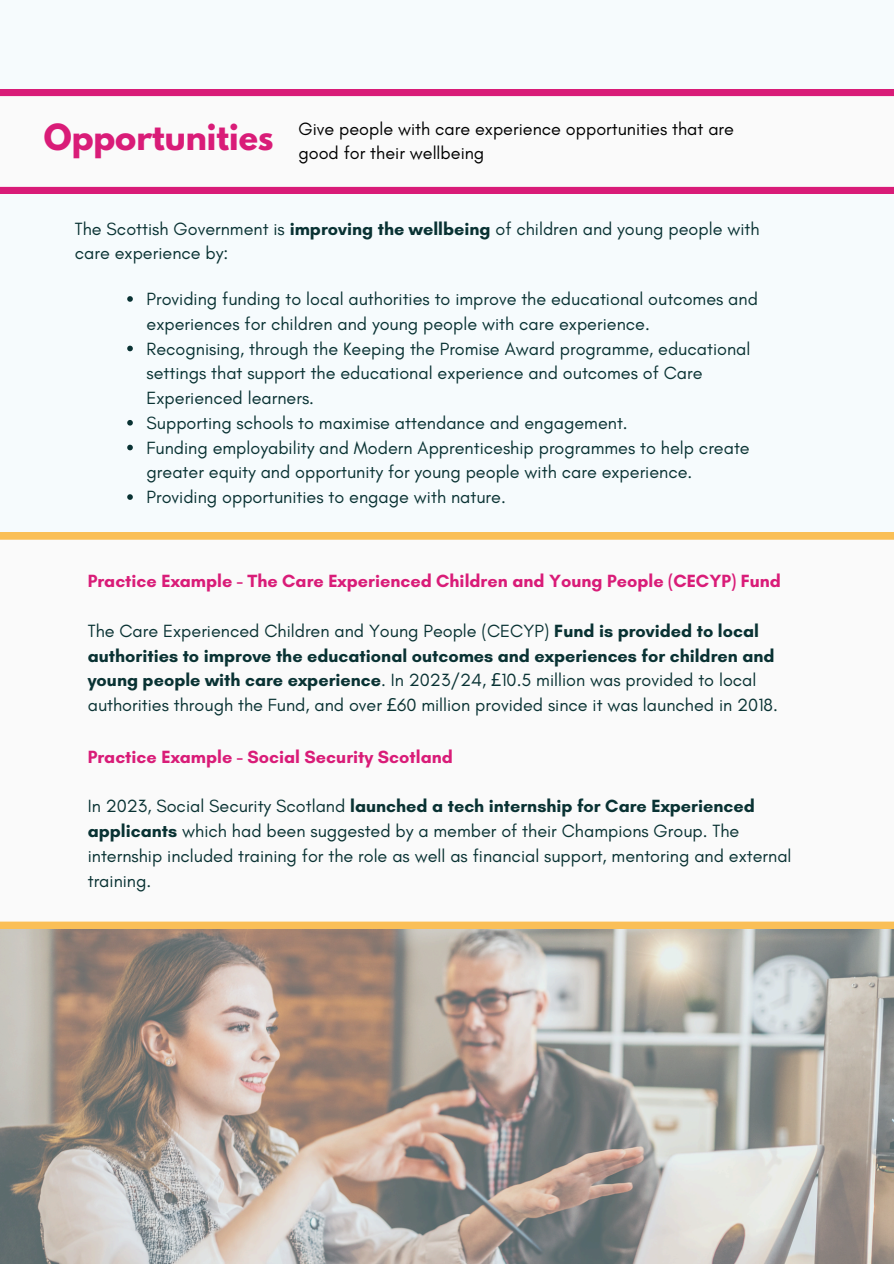
<style>
.page{position:relative;width:894px;height:1264px;background:#fff}
.page>*{position:absolute;margin:0;border:0;box-sizing:border-box;transform-origin:0 0}
.t1{font:700 31.8px "League Spartan";color:#d91c78}
.t2{font:18px/24.8px "Glacial Indifference";color:#093233}
.t3{font:700 18px "Glacial Indifference";color:#d91c78}
.t4{font:18px/24.8px "Glacial Indifference";color:#000}
.s1{font-weight:700}
.s2{font-family:"Noto Sans"}
</style>
<div class="page">
<div style="left:0;top:0;width:893px;height:1263px;background:#f6fbfd"></div>
<img style="left:0;top:928px;width:893px;height:335px">
<svg style="left:0;top:533px;width:893px;height:395px"></svg>
<svg style="left:0;top:89px;width:893px;height:105px"></svg>
<svg style="left:127px;top:296px;width:6px;height:6px"></svg>
<svg style="left:127px;top:346px;width:6px;height:5px"></svg>
<svg style="left:127px;top:420px;width:6px;height:5px"></svg>
<svg style="left:127px;top:445px;width:6px;height:5px"></svg>
<svg style="left:127px;top:494px;width:6px;height:6px"></svg>
<p class="t1" style="left:44px;top:121px;width:231px">Opportunities</p>
<p class="t4" style="left:298px;top:116px;width:437px">Give people with care experience opportunities that are good for their wellbeing</p>
<p class="t2" style="left:75px;top:216px;width:686px">The Scottish Government is <span class="s1">improving the wellbeing</span> of children and young people with care experience by:</p>
<p class="t2" style="left:146px;top:286px;width:612px">Providing funding to local authorities to improve the educational outcomes and experiences for children and young people with care experience.</p>
<p class="t2" style="left:146px;top:336px;width:605px">Recognising, through the Keeping the Promise Award programme, educational settings that support the educational experience and outcomes of Care<br>Experienced learners.</p>
<p class="t2" style="left:146px;top:410px;width:482px">Supporting schools to maximise attendance and engagement.</p>
<h2 class="t2" style="left:146px;top:435px;width:604px">Funding employability and Modern Apprenticeship programmes to help create greater equity and opportunity for young people with care experience.</h2>
<p class="t2" style="left:146px;top:484px;width:360px">Providing opportunities to engage with nature.</p>
<h2 class="t3" style="left:88px;top:570px;width:694px">Practice Example - The Care Experienced Children and Young People (CECYP) Fund</h2>
<p class="t2" style="left:88px;top:618px;width:691px">The Care Experienced Children and Young People (CECYP) <span class="s1">Fund is provided to local authorities to improve the educational outcomes and experiences for children and young people with care experience</span>. In 2023/24, <span class="s2">£</span>10.5 million was provided to local authorities through the Fund, and over <span class="s2">£</span>60 million provided since it was launched in 2018.</p>
<h1 class="t3" style="left:88px;top:745px;width:366px">Practice Example - Social Security Scotland</h1>
<p class="t2" style="left:88px;top:793px;width:705px">In 2023, Social Security Scotland <span class="s1">launched a tech internship for Care Experienced applicants</span> which had been suggested by a member of their Champions Group. The internship included training for the role as well as financial support, mentoring and external training.</p>
</div>
